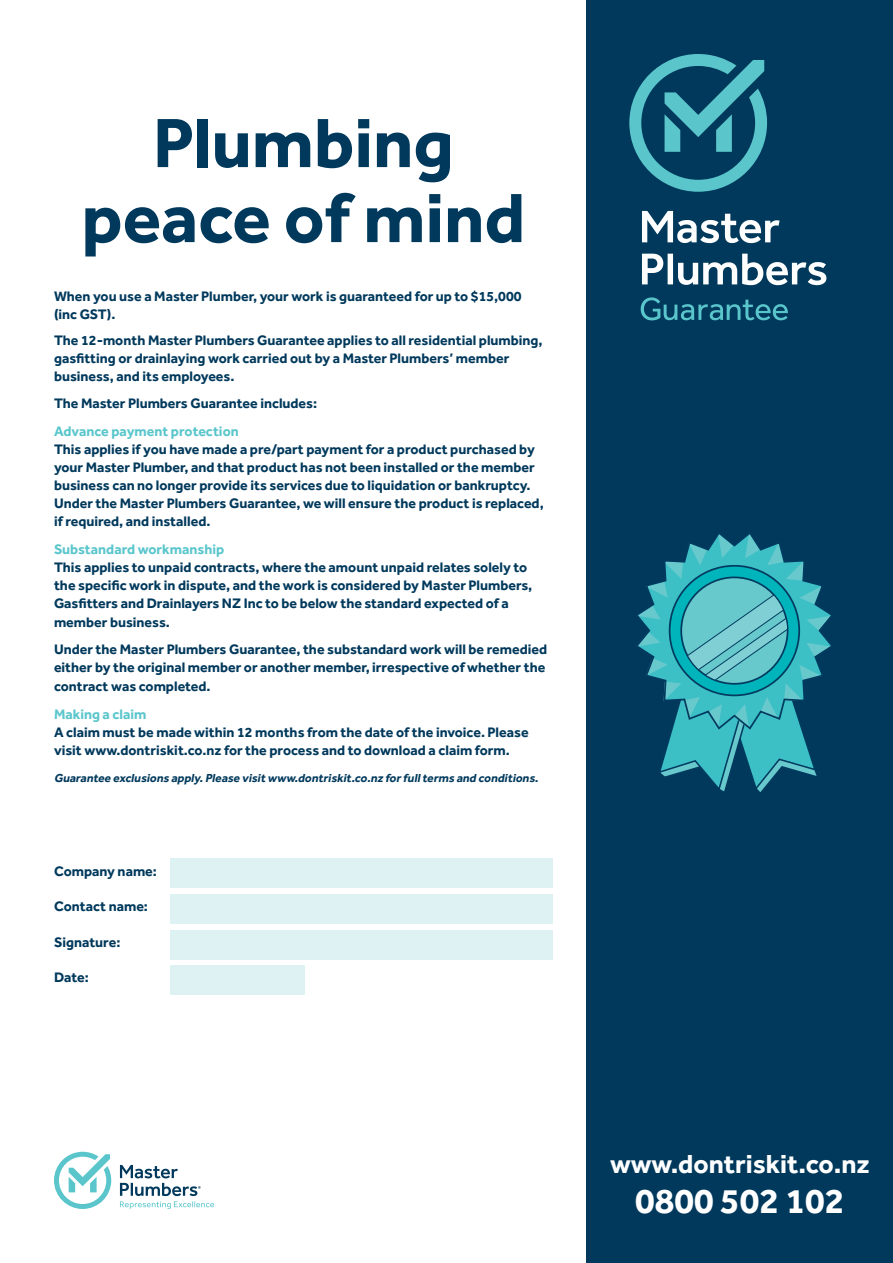
<style>
.page{position:relative;width:893px;height:1263px;background:#fff}
.page>*{position:absolute;margin:0;border:0;box-sizing:border-box;transform-origin:0 0}
.t1{font:700 72px/75px "Effra";color:#00395c;text-align:center}
.t2{font:700 36px "Effra";color:#fff}
.t3{font:700 27px "Effra";color:#fff}
.t4{font:700 14.25px/18px "Effra";color:#00395c}
.t5{font:700 14.25px "Effra";color:#5ac6cc}
.t6{font:italic 700 12px "Effra";color:#00395c}
</style>
<div class="page">
<div style="left:587px;top:0;width:306px;height:1263px;background:#00395c"></div>
<svg style="left:629px;top:54px;width:138px;height:138px"></svg>
<svg style="left:642px;top:211px;width:184px;height:74px"></svg>
<svg style="left:641px;top:297px;width:147px;height:23px"></svg>
<svg style="left:54px;top:1152px;width:57px;height:57px"></svg>
<svg style="left:120px;top:1165px;width:94px;height:44px"></svg>
<svg style="left:638px;top:534px;width:193px;height:258px"></svg>
<div style="left:170px;top:858px;width:383px;height:30px;background:#def1f3"></div>
<div style="left:170px;top:894px;width:383px;height:30px;background:#def1f3"></div>
<div style="left:170px;top:930px;width:383px;height:29px;background:#def1f3"></div>
<div style="left:170px;top:965px;width:134px;height:29px;background:#def1f3"></div>
<p class="t1" style="left:82px;top:104px;width:445px">Plumbing peace of mind</p>
<p class="t4" style="left:54px;top:287px;width:469px">When you use a Master Plumber, your work is guaranteed for up to $15,000 (inc GST).</p>
<p class="t4" style="left:54px;top:331px;width:490px">The 12-month Master Plumbers Guarantee applies to all residential plumbing, gasfitting or drainlaying work carried out by a Master Plumbers’ member business, and its employees.</p>
<p class="t4" style="left:54px;top:394px;width:265px">The Master Plumbers Guarantee includes:</p>
<p class="t5" style="left:54px;top:422px;width:186px">Advance payment protection</p>
<p class="t4" style="left:54px;top:440px;width:491px">This applies if you have made a pre/part payment for a product purchased by your Master Plumber, and that product has not been installed or the member business can no longer provide its services due to liquidation or bankruptcy.<br>Under the Master Plumbers Guarantee, we will ensure the product is replaced, if required, and installed.</p>
<p class="t5" style="left:54px;top:540px;width:172px">Substandard workmanship</p>
<p class="t4" style="left:54px;top:558px;width:480px">This applies to unpaid contracts, where the amount unpaid relates solely to the specific work in dispute, and the work is considered by Master Plumbers,<br>Gasfitters and Drainlayers NZ Inc to be below the standard expected of a</p>
<p class="t4" style="left:54px;top:613px;width:117px">member business.</p>
<p class="t4" style="left:54px;top:639px;width:495px">Under the Master Plumbers Guarantee, the substandard work will be remedied either by the original member or another member, irrespective of whether the</p>
<p class="t4" style="left:54px;top:677px;width:158px">contract was completed.</p>
<p class="t5" style="left:54px;top:705px;width:94px">Making a claim</p>
<p class="t4" style="left:54px;top:723px;width:476px">A claim must be made within 12 months from the date of the invoice. Please visit www.dontriskit.co.nz for the process and to download a claim form.</p>
<p class="t6" style="left:54px;top:770px;width:488px">Guarantee exclusions apply.Please visit www.dontriskit.co.nz for fullterms and conditions.</p>
<p class="t4" style="left:54px;top:862px;width:104px">Company name:</p>
<p class="t4" style="left:54px;top:897px;width:96px">Contact name:</p>
<p class="t4" style="left:54px;top:933px;width:68px">Signature:</p>
<p class="t4" style="left:54px;top:968px;width:36px">Date:</p>
<p class="t3" style="left:610px;top:1147px;width:261px">www.dontriskit.co.nz</p>
<p class="t2" style="left:635px;top:1179px;width:211px">0800 502 102</p>
</div>
